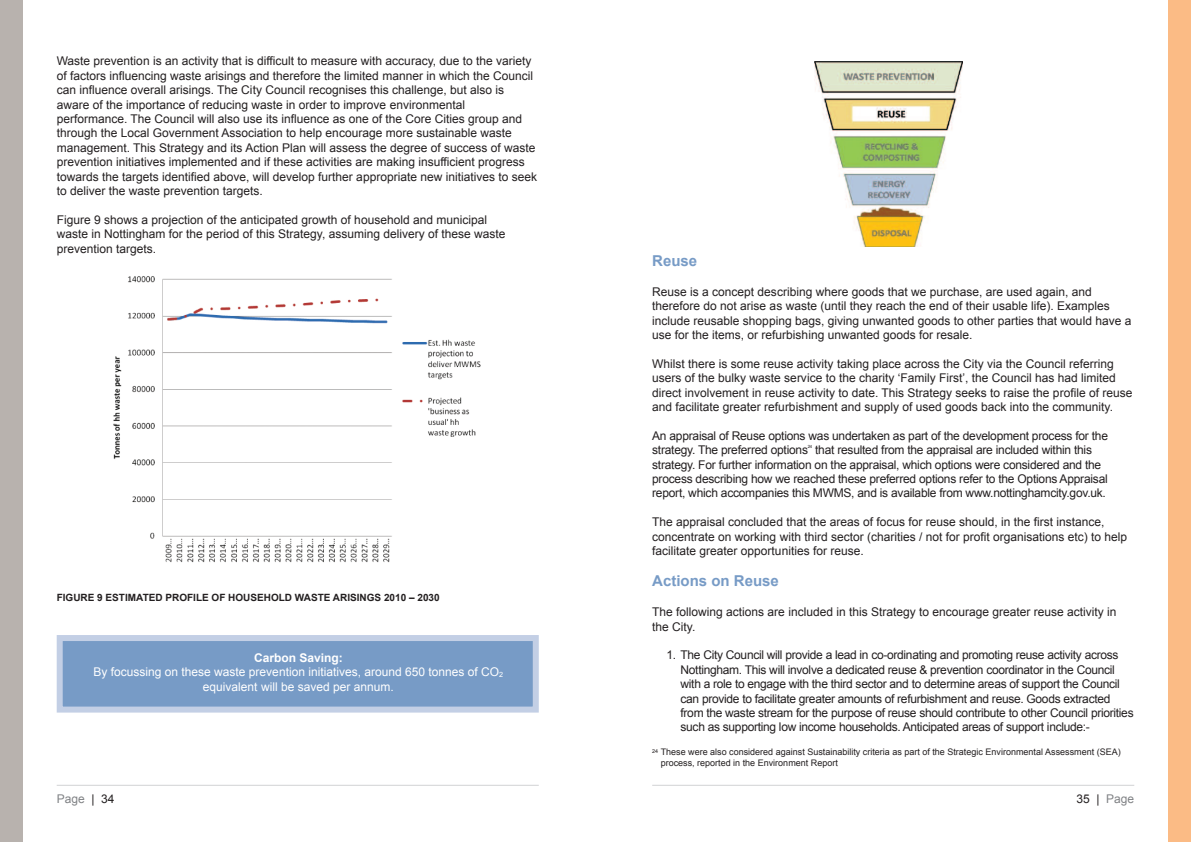
<style>
.page{position:relative;width:1191px;height:842px;background:#fff}
.page>*{position:absolute;margin:0;border:0;box-sizing:border-box;transform-origin:0 0}
.t1{font:700 15px "Arial";color:#779bc6}
.t2{font:12px/14.4px "Arial";color:#231f20}
.t3{font:12px/14.4px "Arial";letter-spacing:-.025em;color:#231f20}
.t4{font:12px/14.4px "Arial";letter-spacing:-.02em;color:#231f20}
.t5{font:12px/14.4px "Arial";color:#fff;text-align:center}
.t6{font:12px "Arial";color:#808285}
.t7{font:700 10px "Arial";color:#231f20}
.t8{font:9px/10.8px "Arial";color:#231f20}
.t9{font:4.3px "Arial";color:#231f20}
.s1{font-weight:700}
.s2{font-size:7.2px}
.s3{color:#231f20}
</style>
<div class="page">
<div style="left:0;top:0;width:23px;height:842px;background:#b8b2ae"></div>
<hr style="left:57px;top:785px;width:482px;height:1px;background:#d1d2d4">
<div style="left:1168px;top:0;width:23px;height:842px;background:#fbbb85"></div>
<hr style="left:652px;top:785px;width:482px;height:1px;background:#d1d2d4">
<img style="left:814px;top:62px;width:148px;height:185px">
<img style="left:113px;top:276px;width:368px;height:287px">
<div style="left:63px;top:641px;width:470px;height:65px;background:#779bc6"></div>
<div style="left:57px;top:635px;width:482px;height:77px;border:6px solid #c3cfe5"></div>
<p class="t2" style="left:57px;top:54px;width:482px">Waste prevention is an activity that is difficult to measure with accuracy, due to the variety of factors influencing waste arisings and therefore the limited manner in which the Council can influence overall arisings. The City Council recognises this challenge, but also is aware of the importance of reducing waste in order to improve environmental performance. The Council will also use its influence as one of the Core Cities group and through the Local Government Association to help encourage more sustainable waste management. This Strategy and its Action Plan will assess the degree of success of waste prevention initiatives implemented and if these activities are making insufficient progress towards the targets identified above, will develop further appropriate new initiatives to seek to deliver the waste prevention targets.</p>
<p class="t2" style="left:57px;top:212px;width:450px">Figure 9 shows a projection of the anticipated growth of household and municipal waste in Nottingham for the period of this Strategy, assuming delivery of these waste prevention targets.</p>
<p class="t7" style="left:57px;top:592px;width:384px">FIGURE 9 ESTIMATED PROFILE OF HOUSEHOLD WASTE ARISINGS 2010 – 2030</p>
<p class="t5" style="left:93px;top:650px;width:411px"><span class="s1">Carbon Saving:<br></span>By focussing on these waste prevention initiatives, around 650 tonnes of CO<span class="s2">2 </span>equivalent will be saved per annum.</p>
<p class="t6" style="left:57px;top:792px;width:59px">Page <span class="s3">| 34</span></p>
<p class="t1" style="left:652px;top:252px;width:47px">Reuse</p>
<p class="t2" style="left:652px;top:284px;width:480px">Reuse is a concept describing where goods that we purchase, are used again, and therefore do not arise as waste (until they reach the end of their usable life). Examples include reusable shopping bags, giving unwanted goods to other parties that would have a use for the items, or refurbishing unwanted goods for resale.</p>
<p class="t2" style="left:652px;top:356px;width:482px">Whilst there is some reuse activity taking place across the City via the Council referring users of the bulky waste service to the charity ‘Family First’, the Council has had limited direct involvement in reuse activity to date. This Strategy seeks to raise the profile of reuse and facilitate greater refurbishment and supply of used goods back into the community.</p>
<p class="t4" style="left:652px;top:428px;width:457px">An appraisal of Reuse options was undertaken as part of the development process for the strategy. The preferred options</p>
<p class="t9" style="left:808px;top:444px;width:6px">24</p>
<p class="t4" style="left:652px;top:443px;width:457px;text-indent:163px">that resulted from the appraisal are included within this strategy. For further information on the appraisal, which options were considered and the process describing how we reached these preferred options refer to the Options Appraisal report, which accompanies this MWMS, and is available from www.nottinghamcity.gov.uk.</p>
<p class="t2" style="left:652px;top:515px;width:476px">The appraisal concluded that the areas of focus for reuse should, in the first instance, concentrate on working with third sector (charities / not for profit organisations etc) to help facilitate greater opportunities for reuse.</p>
<p class="t1" style="left:652px;top:572px;width:128px">Actions on Reuse</p>
<p class="t2" style="left:652px;top:605px;width:466px">The following actions are included in this Strategy to encourage greater reuse activity in the City.</p>
<p class="t3" style="left:680px;top:648px;width:454px;text-indent:-14px">1. The City Council will provide a lead in co-ordinating and promoting reuse activity across Nottingham. This will involve a dedicated reuse &amp; prevention coordinator in the Council with a role to engage with the third sector and to determine areas of support the Council can provide to facilitate greater amounts of refurbishment and reuse. Goods extracted from the waste stream for the purpose of reuse should contribute to other Council priorities such as supporting low income households. Anticipated areas of support include:-</p>
<p class="t8" style="left:660px;top:747px;width:461px;text-indent:-9px"><sup>24</sup> These were also considered against Sustainability criteria as part of the Strategic Environmental Assessment (SEA) process, reported in the Environment Report</p>
<p class="t6" style="left:1076px;top:792px;width:59px"><span class="s3">35 |</span> Page</p>
</div>
